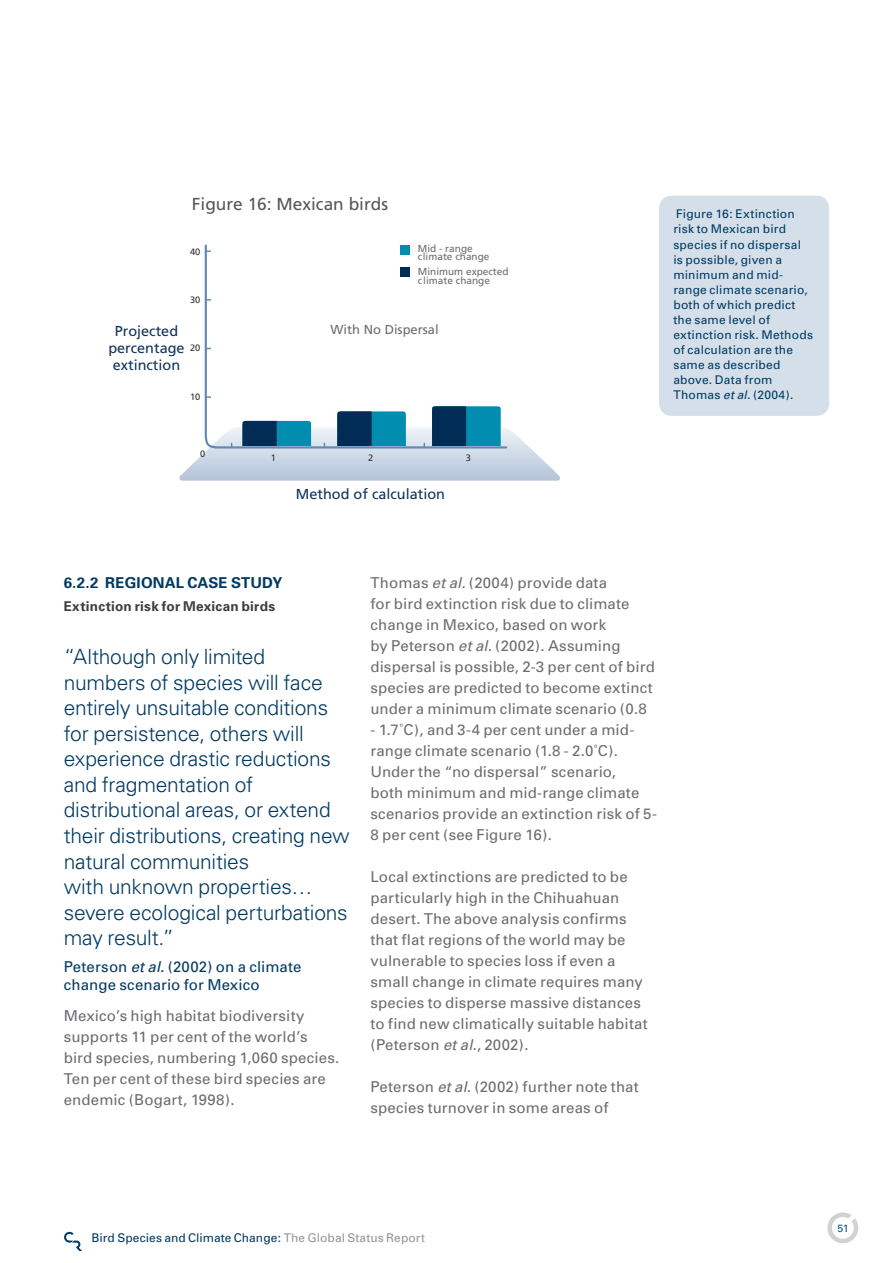
<style>
.page{position:relative;width:893px;height:1263px;background:#fff}
.page>*{position:absolute;margin:0;border:0;box-sizing:border-box;transform-origin:0 0}
.pull_quote{font:300 21px/25.5px "Univers";letter-spacing:-.01em;color:#003a62}
.t1{font:17.25px "Frutiger";color:#57585a}
.body{font:15px/21px "Univers";letter-spacing:.01em;color:#6c6d70}
.pull_quote_author{font:15px/21px "Univers";letter-spacing:.01em;color:#6c6d70}
.pull_quote_author-2{font:15px/18px "Univers";letter-spacing:.01em;color:#003a62}
.case_heading{font:700 15px "Univers";letter-spacing:.01em;color:#003a62}
.t2{font:14.4px/17.2px "Frutiger";color:#12345c;text-align:center}
.case_bold{font:700 13.5px "Univers";letter-spacing:.02em;color:#3e3e3f}
.t3{font:13.05px "Frutiger";color:#6c6d70}
.diagram_text{font:12px/15px "Univers";letter-spacing:.015em;color:#003a62}
.t4{font:10.5px "Univers";color:#0b537b}
.t5{font:10.05px/8.7px "Frutiger";color:#6c6d70}
.t6{font:9.3px "Frutiger";color:#313232}
.s1{font-style:italic}
.s2{color:#939598}
</style>
<div class="page">
<div style="left:827px;top:1212px;width:31px;height:31px;border:4px solid #d1d2d4;border-radius:50%"></div>
<svg style="left:837px;top:1212px;width:22px;height:21px"></svg>
<svg style="left:64px;top:1232px;width:18px;height:19px"></svg>
<svg style="left:204px;top:244px;width:206px;height:162px"></svg>
<svg style="left:179px;top:406px;width:381px;height:75px"></svg>
<div style="left:400px;top:268px;width:9px;height:9px;background:#002c55"></div>
<div style="left:400px;top:245px;width:9px;height:9px;background:#008db0"></div>
<div style="left:659px;top:196px;width:170px;height:220px;background:#d4dfea;border-radius:13px"></div>
<p class="t1" style="left:192px;top:194px;width:198px">Figure 16: Mexican birds</p>
<p class="t6" style="left:190px;top:246px;width:12px">40</p>
<p class="t6" style="left:190px;top:294px;width:12px">30</p>
<p class="t2" style="left:108px;top:322px;width:78px">Projected percentage extinction</p>
<p class="t6" style="left:190px;top:343px;width:12px">20</p>
<p class="t6" style="left:190px;top:391px;width:12px">10</p>
<p class="t6" style="left:200px;top:448px;width:7px">0</p>
<p class="t5" style="left:418px;top:244px;width:73px">Mid - range climate change</p>
<p class="t5" style="left:418px;top:267px;width:92px">Minimum expected climate change</p>
<p class="t3" style="left:331px;top:322px;width:110px">With No Dispersal</p>
<p class="t6" style="left:271px;top:453px;width:7px">1</p>
<p class="t6" style="left:368px;top:452px;width:7px">2</p>
<p class="t6" style="left:466px;top:452px;width:7px">3</p>
<p class="t2" style="left:296px;top:485px;width:151px">Method of calculation</p>
<p class="diagram_text" style="left:673px;top:207px;width:141px">Figure 16: Extinction risk to Mexican bird species if no dispersal is possible, given a minimum and mid&shy;range climate scenario, both of which predict the same level of extinction risk. Methods of calculation are the same as described above. Data from<br>Thomas <span class="s1">et al.</span> (2004).</p>
<p class="case_heading" style="left:64px;top:574px;width:220px">6.2.2 REGIONAL CASE STUDY</p>
<p class="case_bold" style="left:64px;top:598px;width:213px">Extinction risk for Mexican birds</p>
<p class="pull_quote" style="left:64px;top:644px;width:287px">“Although only limited numbers of species will face entirely unsuitable conditions for persistence, others will experience drastic reductions and fragmentation of distributional areas, or extend their distributions, creating new natural communities<br>with unknown properties… severe ecological perturbations may result.”</p>
<p class="pull_quote_author-2" style="left:64px;top:957px;width:239px">Peterson <span class="s1">et al.</span> (2002) on a climate change scenario for Mexico</p>
<p class="pull_quote_author" style="left:64px;top:1005px;width:277px">Mexico’s high habitat biodiversity supports 11 per cent of the world’s bird species, numbering 1,060 species.<br>Ten per cent of these bird species are endemic (Bogart, 1998).</p>
<p class="body" style="left:370px;top:572px;width:286px">Thomas <span class="s1">et al.</span> (2004) provide data<br>for bird extinction risk due to climate change in Mexico, based on work<br>by Peterson <span class="s1">et al.</span> (2002). Assuming dispersal is possible, 2-3 per cent of bird species are predicted to become extinct under a minimum climate scenario (0.8</p>
<p class="body" style="left:370px;top:719px;width:288px">- 1.7˚C), and 3-4 per cent under a mid&shy;range climate scenario (1.8 - 2.0˚C).<br>Under the “no dispersal” scenario,<br>both minimum and mid-range climate scenarios provide an extinction risk of 5- 8 per cent (see Figure 16).</p>
<p class="body" style="left:370px;top:866px;width:279px">Local extinctions are predicted to be particularly high in the Chihuahuan desert. The above analysis confirms that flat regions of the world may be vulnerable to species loss if even a small change in climate requires many species to disperse massive distances to find new climatically suitable habitat (Peterson <span class="s1">et al.</span>, 2002).</p>
<p class="body" style="left:370px;top:1076px;width:270px">Peterson <span class="s1">et al.</span> (2002) further note that species turnover in some areas of</p>
<p class="diagram_text" style="left:92px;top:1231px;width:335px">Bird Species and Climate Change: <span class="s2">The Global Status Report</span></p>
<p class="t4" style="left:837px;top:1222px;width:13px">51</p>
</div>
